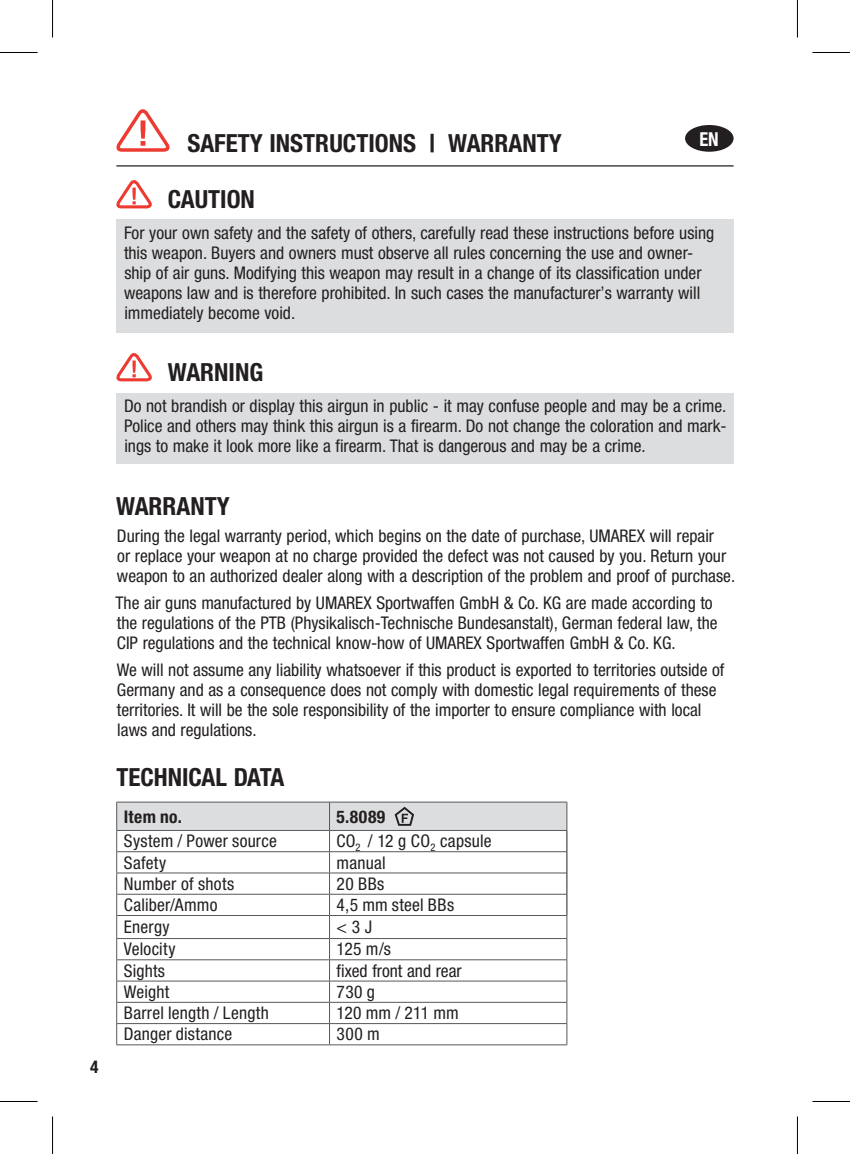
<style>
.page{position:relative;width:850px;height:1154px;background:#fff}
.page>*{position:absolute;margin:0;border:0;box-sizing:border-box;transform-origin:0 0}
.t1{font:700 condensed 25px "Helvetica Neue LT Pro";color:#231f20}
.t2{font:700 condensed 19.25px "Helvetica Neue LT Pro";color:#fff;scale:.95 1}
.t3{font:condensed 17.5px/20px "Helvetica Neue LT Pro";color:#231f20}
.t4{font:700 condensed 17.5px "Helvetica Neue LT Pro";letter-spacing:.025em;color:#231f20}
</style>
<div class="page">
<hr style="left:116px;top:165px;width:617px;height:2px;background:#231f20">
<div style="left:684px;top:125px;width:49px;height:27px;background:#231f20;border-radius:50%"></div>
<svg style="left:116px;top:109px;width:54px;height:43px"></svg>
<div style="left:116px;top:219px;width:617px;height:113px;background:#dcdddf"></div>
<svg style="left:116px;top:180px;width:36px;height:29px"></svg>
<div style="left:116px;top:393px;width:617px;height:71px;background:#dcdddf"></div>
<svg style="left:116px;top:353px;width:36px;height:29px"></svg>
<hr style="left:116px;top:1044px;width:213px;height:1px;background:#57585a">
<hr style="left:329px;top:1044px;width:238px;height:1px;background:#57585a">
<svg style="left:116px;top:802px;width:451px;height:242px"></svg>
<hr style="left:0;top:52px;width:38px;height:1px;background:#000">
<hr style="left:812px;top:52px;width:37px;height:1px;background:#000">
<hr style="left:0;top:1101px;width:38px;height:1px;background:#000">
<hr style="left:812px;top:1101px;width:37px;height:1px;background:#000">
<hr style="left:52px;top:0;width:1px;height:38px;background:#000">
<hr style="left:52px;top:1116px;width:1px;height:38px;background:#000">
<hr style="left:796px;top:0;width:1px;height:38px;background:#000">
<hr style="left:796px;top:1116px;width:1px;height:38px;background:#000">
<p class="t4" style="left:90px;top:1056px;width:10px">4</p>
<h1 class="t1" style="left:187px;top:128px;width:376px">SAFETY INSTRUCTIONS | WARRANTY</h1>
<h1 class="t1" style="left:168px;top:185px;width:89px">CAUTION</h1>
<p class="t2" style="left:699px;top:127px;width:22px">EN</p>
<p class="t3" style="left:124px;top:222px;width:591px">For your own safety and the safety of others, carefully read these instructions before using this weapon. Buyers and owners must observe all rules concerning the use and owner&shy;ship of air guns. Modifying this weapon may result in a change of its classification under weapons law and is therefore prohibited. In such cases the manufacturer’s warranty will immediately become void.</p>
<h1 class="t1" style="left:168px;top:357px;width:97px">WARNING</h1>
<p class="t3" style="left:124px;top:396px;width:603px;text-align:justify">Do not brandish or display this airgun in public - it may confuse people and may be a crime.<br>Police and others may think this airgun is a firearm. Do not change the coloration and mark&shy;ings to make it look more like a firearm. That is dangerous and may be a crime.</p>
<h1 class="t1" style="left:116px;top:491px;width:115px">WARRANTY</h1>
<p class="t3" style="left:117px;top:526px;width:619px">During the legal warranty period, which begins on the date of purchase, UMAREX will repair<br>or replace your weapon at no charge provided the defect was not caused by you. Return your weapon to an authorized dealer along with a description of the problem and proof of purchase.</p>
<p class="t3" style="left:115px;top:593px;width:603px">The air guns manufactured by UMAREX Sportwaffen GmbH &amp; Co. KG are made according to the regulations of the PTB (Physikalisch-Technische Bundesanstalt), German federal law, the<br>CIP regulations and the technical know-how of UMAREX Sportwaffen GmbH &amp; Co. KG.</p>
<p class="t3" style="left:117px;top:660px;width:608px">We will not assume any liability whatsoever if this product is exported to territories outside of Germany and as a consequence does not comply with domestic legal requirements of these territories. It will be the sole responsibility of the importer to ensure compliance with local laws and regulations.</p>
<h1 class="t1" style="left:116px;top:762px;width:169px">TECHNICAL DATA</h1>
<p class="t4" style="left:124px;top:806px;width:60px">Item no.</p>
<p class="t4" style="left:336px;top:806px;width:50px">5.8089</p>
<p class="t3" style="left:124px;top:831px;width:154px">System / Power source</p>
<p class="t3" style="left:336px;top:831px;width:156px">CO<sub>2</sub> / 12 g CO<sub>2</sub> capsule</p>
<p class="t3" style="left:124px;top:852px;width:44px">Safety</p>
<p class="t3" style="left:336px;top:852px;width:50px">manual</p>
<p class="t3" style="left:124px;top:873px;width:112px">Number of shots</p>
<p class="t3" style="left:336px;top:873px;width:49px">20 BBs</p>
<p class="t3" style="left:124px;top:895px;width:95px">Caliber/Ammo</p>
<p class="t3" style="left:336px;top:895px;width:119px">4,5 mm steel BBs</p>
<p class="t3" style="left:124px;top:917px;width:47px">Energy</p>
<p class="t3" style="left:336px;top:917px;width:37px">&lt; 3 J</p>
<p class="t3" style="left:124px;top:939px;width:53px">Velocity</p>
<p class="t3" style="left:336px;top:939px;width:56px">125 m/s</p>
<p class="t3" style="left:124px;top:960px;width:43px">Sights</p>
<p class="t3" style="left:336px;top:960px;width:126px">fixed front and rear</p>
<p class="t3" style="left:124px;top:981px;width:47px">Weight</p>
<p class="t3" style="left:336px;top:981px;width:40px">730 g</p>
<p class="t3" style="left:124px;top:1003px;width:146px">Barrel length / Length</p>
<p class="t3" style="left:336px;top:1003px;width:124px">120 mm / 211 mm</p>
<p class="t3" style="left:124px;top:1024px;width:110px">Danger distance</p>
<p class="t3" style="left:336px;top:1024px;width:45px">300 m</p>
</div>
